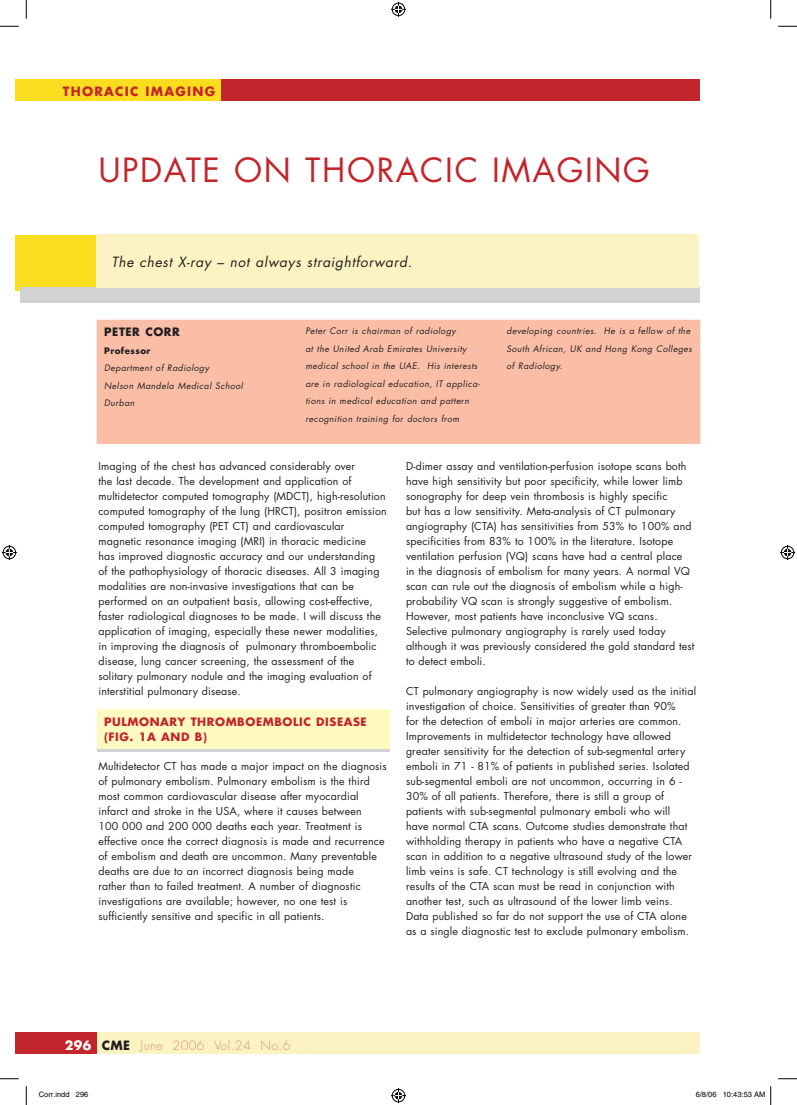
<style>
.page{position:relative;width:797px;height:1105px;background:#fff}
.page>*{position:absolute;margin:0;border:0;box-sizing:border-box;transform-origin:0 0}
.t1{font:32.5px "Futura";letter-spacing:.05em;color:#c2262c}
.t2{font:italic 13.75px "Futura";letter-spacing:.05em;color:#231f20}
.t3{font:300 12.5px "Futura";letter-spacing:.03em;color:#db9079}
.t4{font:700 12.5px "Futura";color:#c2262c}
.t5{font:700 12.5px "Futura";color:#fff}
.t6{font:700 11.25px/15px "Futura";letter-spacing:.05em;color:#c2262c}
.t7{font:700 11.25px "Futura";letter-spacing:.05em;color:#231f20}
.t8{font:10.62px/15px "Futura";letter-spacing:.015em;color:#231f20}
.t9{font:italic 8.75px/17.5px "Futura";letter-spacing:.05em;color:#231f20}
.t10{font:700 8.75px "Futura";color:#231f20}
.t11{font:7.5px "Helvetica";color:#000}
.s1{color:#231f20}
</style>
<div class="page">
<div style="left:24px;top:79px;width:675px;height:21px;background:#c2262c"></div>
<div style="left:24px;top:1033px;width:675px;height:21px;background:#fcf3c2"></div>
<div style="left:16px;top:1033px;width:81px;height:21px;background:#c2262c"></div>
<div style="left:16px;top:79px;width:205px;height:21px;background:#fadd1f"></div>
<div style="left:16px;top:235px;width:81px;height:56px;background:#fadd1f"></div>
<div style="left:20px;top:287px;width:679px;height:16px;background:#d1d2d4"></div>
<div style="left:96px;top:235px;width:602px;height:53px;background:#fcf3c2"></div>
<div style="left:97px;top:320px;width:602px;height:123px;background:#fabea7"></div>
<hr style="left:97px;top:748px;width:292px;height:4px;background:#d1d2d4">
<div style="left:97px;top:710px;width:292px;height:39px;background:#fffac1"></div>
<svg style="left:0;top:25px;width:19px;height:2px"></svg>
<svg style="left:778px;top:25px;width:19px;height:2px"></svg>
<svg style="left:0;top:1078px;width:19px;height:1px"></svg>
<svg style="left:778px;top:1078px;width:19px;height:1px"></svg>
<svg style="left:25px;top:0;width:2px;height:19px"></svg>
<svg style="left:25px;top:1086px;width:2px;height:19px"></svg>
<svg style="left:770px;top:0;width:1px;height:19px"></svg>
<svg style="left:391px;top:2px;width:15px;height:15px"></svg>
<svg style="left:391px;top:1088px;width:15px;height:15px"></svg>
<svg style="left:2px;top:545px;width:15px;height:15px"></svg>
<svg style="left:780px;top:545px;width:15px;height:15px"></svg>
<svg style="left:770px;top:1086px;width:1px;height:19px"></svg>
<p class="t4" style="left:63px;top:83px;width:12px">THORA</p>
<p class="t4" style="left:115px;top:83px;width:42px">CIC IMAGING</p>
<h1 class="t1" style="left:98px;top:148px;width:553px">Update on thoracic imaging</h1>
<p class="t2" style="left:111px;top:252px;width:302px">The chest X-ray – not always straightforward.</p>
<p class="t9" style="left:305px;top:322px;width:176px">Peter Corr is chairman of radiology<br>at the United Arab Emirates University medical school in the UAE. His interests are in radiological education, IT applica&shy;tions in medical education and pattern recognition training for doctors from</p>
<p class="t9" style="left:506px;top:322px;width:187px">developing countries. He is a fellow of the<br>South African, UK and Hong Kong Colleges of Radiology.</p>
<p class="t8" style="left:98px;top:459px;width:258px">Imaging of the chest has advanced considerably over the last decade. The development and application of multidetector computed tomography (MDCT</p>
<p class="t7" style="left:104px;top:324px;width:77px">PETER CORR</p>
<p class="t10" style="left:104px;top:344px;width:48px">PROFESSOR</p>
<p class="t9" style="left:104px;top:359px;width:140px">Department of Radiology<br>Nelson Mandela Medical School<br>Durban</p>
<p class="t8" style="left:406px;top:459px;width:282px">D-dimer assay and ventilation-perfusion isotope scans both have high sensitivity but poor specificity, while lower limb sonography for deep vein thrombosis is highly specific<br>but has a low sensitivity. Meta-analysis of CT pulmonary angiography (CTA</p>
<p class="t8" style="left:306px;top:489px;width:81px">), high-resolution</p>
<p class="t8" style="left:98px;top:504px;width:177px">computed tomography of the lung (HRCT</p>
<p class="t8" style="left:294px;top:504px;width:94px">), positron emission</p>
<p class="t8" style="left:98px;top:519px;width:121px">computed tomography (PET</p>
<p class="t8" style="left:406px;top:519px;width:290px;text-indent:88px">) has sensitivities from 53% to 100% and specificities from 83% to 100% in the literature. Isotope ventilation perfusion (VQ) scans have had a central place<br>in the diagnosis of embolism for many years. A normal VQ scan can rule out the diagnosis of embolism while a high&shy;probability VQ scan is strongly suggestive of embolism.<br>However, most patients have inconclusive VQ scans.<br>Selective pulmonary angiography is rarely used today although it was previously considered the gold standard test to detect emboli.</p>
<p class="t8" style="left:406px;top:684px;width:292px">CT pulmonary angiography is now widely used as the initial investigation of choice. Sensitivities of greater than 90%<br>for the detection of emboli in major arteries are common.<br>Improvements in multidetector technology have allowed greater sensitivity for the detection of sub-segmental artery emboli in 71 - 81% of patients in published series. Isolated sub-segmental emboli are not uncommon, occurring in 6 - 30% of all patients. Therefore, there is still a group of patients with sub-segmental pulmonary emboli who will<br>have normal CTA</p>
<p class="t8" style="left:98px;top:519px;width:284px;text-indent:134px">CT) and cardiovascular magnetic resonance imaging (MRI) in thoracic medicine has improved diagnostic accuracy and our understanding of the pathophysiology of thoracic diseases. All 3 imaging modalities are non-invasive investigations that can be performed on an outpatient basis, allowing cost-effective, faster radiological diagnoses to be made. I will discuss the application of imaging, especially these newer modalities, in improving the diagnosis of pulmonary thromboembolic disease, lung cancer screening, the assessment of the solitary pulmonary nodule and the imaging evaluation of interstitial pulmonary disease.</p>
<p class="t6" style="left:104px;top:714px;width:264px">PULMONARY THROMBOEMBOLIC DISEASE (FIG. 1A AND B)</p>
<p class="t8" style="left:98px;top:759px;width:290px">Multidetector CT has made a major impact on the diagnosis of pulmonary embolism. Pulmonary embolism is the third most common cardiovascular disease after myocardial infarct and stroke in the USA, where it causes between<br>100 000 and 200 000 deaths each year. Treatment is effective once the correct diagnosis is made and recurrence of embolism and death are uncommon. Many preventable deaths are due to an incorrect diagnosis being made<br>rather than to failed treatment. A number of diagnostic investigations are available; however, no one test is sufficiently sensitive and specific in all patients.</p>
<p class="t8" style="left:406px;top:819px;width:288px;text-indent:87px">scans. Outcome studies demonstrate that withholding therapy in patients who have a negative CTA scan in addition to a negative ultrasound study of the lower limb veins is safe. CT technology is still evolving and the results of the CTA</p>
<p class="t8" style="left:406px;top:879px;width:270px;text-indent:87px">scan must be read in conjunction with another test, such as ultrasound of the lower limb veins.<br>Data published so far do not support the use of CTA</p>
<p class="t8" style="left:406px;top:909px;width:285px;text-align:right">alone<br>as a single diagnostic test to exclude pulmonary embolism.</p>
<p class="t5" style="left:65px;top:1036px;width:56px">296 <span class="s1">CME</span></p>
<p class="t3" style="left:141px;top:1037px;width:151px">June 2006 Vol.24 No.6</p>
<p class="t11" style="left:39px;top:1090px;width:51px">Corr.indd 296</p>
<p class="t11" style="left:695px;top:1090px;width:71px">6/8/06 10:43:53 AM</p>
</div>
